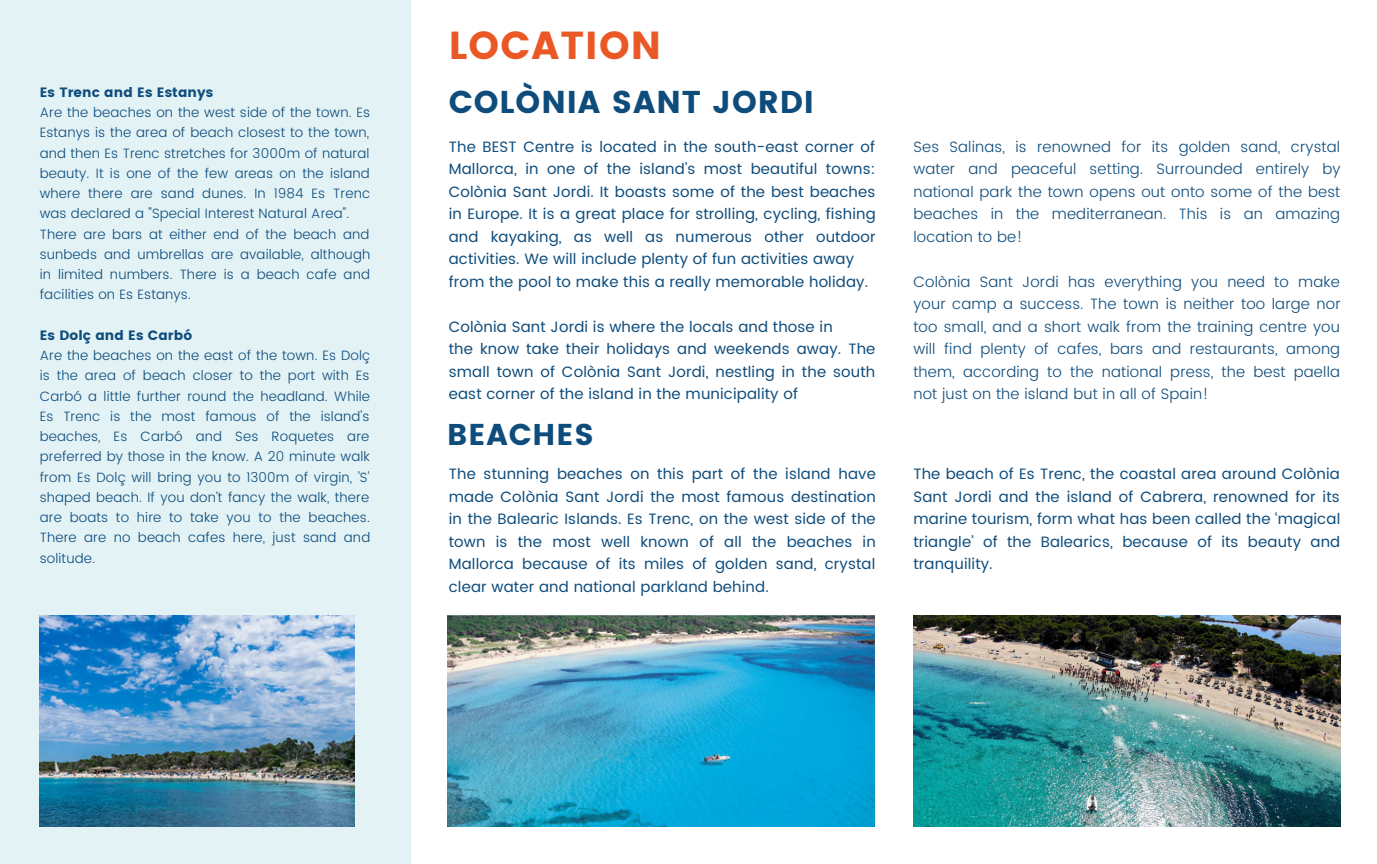
<style>
.page{position:relative;width:1377px;height:864px;background:#fff}
.page>*{position:absolute;margin:0;border:0;box-sizing:border-box;transform-origin:0 0}
.t1{font:39px "Poppins";letter-spacing:.03em;color:#ea5826}
.t2{font:31.5px "Poppins";letter-spacing:.03em;color:#0e4c7c}
.t3{font:30px "Poppins";letter-spacing:.03em;color:#0e4c7c}
.t4{font:15px/22.5px "Poppins";letter-spacing:.01em;color:#0e4c7c;text-align:justify}
.t5{font:300 15px/22.5px "Poppins";letter-spacing:.01em;color:#0e4c7c;text-align:justify}
.t6{font:300 13.5px/20.2px "Poppins";letter-spacing:.01em;color:#0e4c7c;text-align:justify}
.t7{font:13.5px "Poppins";letter-spacing:.01em;color:#0e4c7c}
</style>
<div class="page">
<div style="left:0;top:0;width:411px;height:864px;background:#e2f2f5"></div>
<img style="left:447px;top:615px;width:428px;height:212px">
<img style="left:913px;top:615px;width:428px;height:212px">
<img style="left:40px;top:615px;width:315px;height:212px">
<p class="t7" style="left:40px;top:84px;width:175px">Es Trenc and Es Estanys</p>
<p class="t6" style="left:40px;top:102px;width:332px">Are the beaches on the west side of the town. Es Estanys is the area of beach closest to the town, and then Es Trenc stretches for 3000m of natural beauty. It is one of the few areas on the island where there are sand dunes. In 1984 Es Trenc was declared a "Special Interest Natural Area".</p>
<p class="t6" style="left:40px;top:224px;width:332px">There are bars at either end of the beach and sunbeds and umbrellas are available, although in limited numbers. There is a beach cafe and facilities on Es Estanys.</p>
<p class="t7" style="left:40px;top:327px;width:154px">Es Dolç and Es Carbó</p>
<p class="t6" style="left:40px;top:345px;width:332px">Are the beaches on the east of the town. Es Dolç is the area of beach closer to the port with Es Carbó a little further round the headland. While Es Trenc is the most famous of the island's beaches, Es Carbó and Ses Roquetes are preferred by those in the know. A 20 minute walk from Es Dolç will bring you to 1300m of virgin, 'S' shaped beach. If you don’t fancy the walk, there are boats to hire to take you to the beaches.<br>There are no beach cafes here, just sand and solitude.</p>
<p class="t1" style="left:449px;top:23px;width:214px">LOCATION</p>
<p class="t2" style="left:449px;top:84px;width:367px">COLÒNIA SANT JORDI</p>
<p class="t4" style="left:449px;top:135px;width:428px">The BEST Centre is located in the south-east corner of Mallorca, in one of the island's most beautiful towns:<br>Colònia Sant Jordi. It boasts some of the best beaches in Europe. It is a great place for strolling, cycling, fishing and kayaking, as well as numerous other outdoor activities. We will include plenty of fun activities away</p>
<p class="t4" style="left:449px;top:270px;width:421px">from the pool to make this a really memorable holiday.</p>
<p class="t4" style="left:449px;top:315px;width:386px">Colònia Sant Jordi is where the locals and those in</p>
<p class="t4" style="left:449px;top:338px;width:428px">the know take their holidays and weekends away. The small town of Colònia Sant Jordi, nestling in the south east corner of the island in the municipality of</p>
<p class="t5" style="left:913px;top:135px;width:429px">Ses Salinas, is renowned for its golden sand, crystal water and peaceful setting. Surrounded entirely by national park the town opens out onto some of the best beaches in the mediterranean. This is an amazing location to be!</p>
<p class="t5" style="left:913px;top:270px;width:429px">Colònia Sant Jordi has everything you need to make your camp a success. The town is neither too large nor too small, and a short walk from the training centre you will find plenty of cafes, bars and restaurants, among them, according to the national press, the best paella not just on the island but in all of Spain!</p>
<p class="t3" style="left:447px;top:417px;width:148px">BEACHES</p>
<p class="t4" style="left:449px;top:463px;width:429px">The stunning beaches on this part of the island have made Colònia Sant Jordi the most famous destination in the Balearic Islands. Es Trenc, on the west side of the town is the most well known of all the beaches in Mallorca because of its miles of golden sand, crystal clear water and national parkland behind.</p>
<p class="t4" style="left:913px;top:463px;width:428px">The beach of Es Trenc, the coastal area around Colònia Sant Jordi and the island of Cabrera, renowned for its marine tourism, form what has been called the ‘magical triangle’ of the Balearics, because of its beauty and tranquility.</p>
</div>
